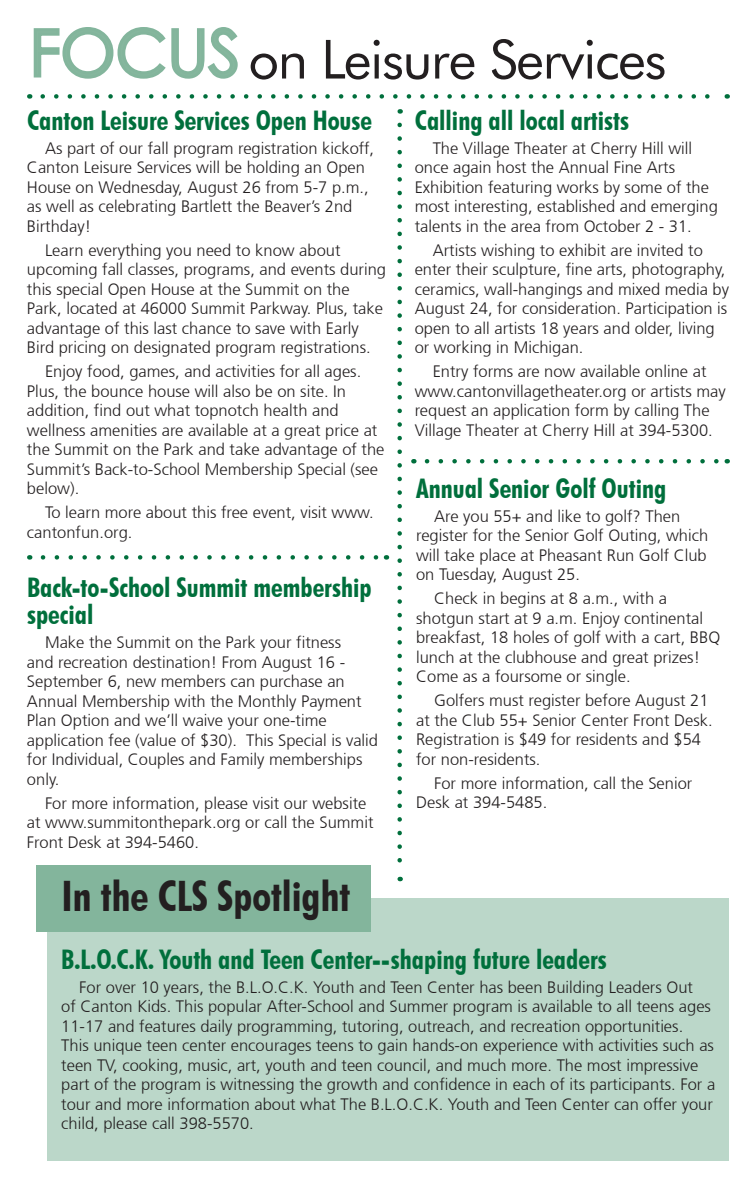
<style>
.page{position:relative;width:756px;height:1188px;background:#fff}
.page>*{position:absolute;margin:0;border:0;box-sizing:border-box;transform-origin:0 0}
.t1{font:54px "Futura BT";letter-spacing:-.025em;color:#231f20}
.t2{font:700 condensed 42px "Futura BT";color:#231f20}
.t3{font:700 condensed 27px/27px "Futura BT";color:#006f3c}
.t4{font:300 16.5px/19.5px "Frutiger";color:#231f20}
</style>
<div class="page">
<svg style="left:43px;top:94px;width:667px;height:5px"></svg>
<svg style="left:33px;top:27px;width:205px;height:52px"></svg>
<svg style="left:397px;top:125px;width:5px;height:756px"></svg>
<svg style="left:427px;top:459px;width:292px;height:5px"></svg>
<svg style="left:43px;top:555px;width:336px;height:5px"></svg>
<div style="left:48px;top:899px;width:681px;height:262px;background:#bbd7c9"></div>
<div style="left:37px;top:865px;width:334px;height:67px;background:#83b59c"></div>
<p class="t1" style="left:248px;top:27px;width:420px">on Leisure Services</p>
<p class="t3" style="left:27px;top:106px;width:347px">Canton Leisure Services Open House</p>
<p class="t4" style="left:27px;top:138px;width:349px;text-indent:18px">As part of our fall program registration kickoff, Canton Leisure Services will be holding an Open House on Wednesday, August 26 from 5-7 p.m., as well as celebrating Bartlett the Beaver’s 2nd Birthday!</p>
<p class="t4" style="left:27px;top:240px;width:361px;text-indent:18px">Learn everything you need to know about upcoming fall classes, programs, and events during this special Open House at the Summit on the Park, located at 46000 Summit Parkway. Plus, take advantage of this last chance to save with Early Bird pricing on designated program registrations.</p>
<p class="t4" style="left:27px;top:362px;width:359px;text-indent:18px">Enjoy food, games, and activities for all ages.<br>Plus, the bounce house will also be on site. In addition, find out what topnotch health and wellness amenities are available at a great price at the Summit on the Park and take advantage of the Summit’s Back-to-School Membership Special (see below).</p>
<p class="t4" style="left:27px;top:503px;width:348px;text-indent:18px">To learn more about this free event, visit www. cantonfun.org.</p>
<p class="t3" style="left:27px;top:574px;width:346px">Back-to-School Summit membership special</p>
<p class="t4" style="left:27px;top:633px;width:353px;text-indent:18px">Make the Summit on the Park your fitness<br>and recreation destination! From August 16 - September 6, new members can purchase an Annual Membership with the Monthly Payment Plan Option and we’ll waive your one-time application fee (value of $30). This Special is valid for Individual, Couples and Family memberships only.</p>
<p class="t4" style="left:27px;top:793px;width:348px;text-indent:18px">For more information, please visit our website at www.summitonthepark.org or call the Summit<br>Front Desk at 394-5460.</p>
<p class="t3" style="left:415px;top:106px;width:216px">Calling all local artists</p>
<p class="t4" style="left:415px;top:138px;width:305px;text-indent:18px">The Village Theater at Cherry Hill will once again host the Annual Fine Arts Exhibition featuring works by some of the most interesting, established and emerging talents in the area from October 2 - 31.</p>
<p class="t4" style="left:415px;top:240px;width:316px;text-indent:18px">Artists wishing to exhibit are invited to enter their sculpture, fine arts, photography, ceramics, wall-hangings and mixed media by August 24, for consideration. Participation is open to all artists 18 years and older, living or working in Michigan.</p>
<p class="t4" style="left:415px;top:362px;width:313px;text-indent:18px">Entry forms are now available online at www.cantonvillagetheater.org or artists may request an application form by calling The Village Theater at Cherry Hill at 394-5300.</p>
<p class="t3" style="left:416px;top:475px;width:252px">Annual Senior Golf Outing</p>
<p class="t4" style="left:416px;top:506px;width:294px;text-indent:18px">Are you 55+ and like to golf? Then register for the Senior Golf Outing, which will take place at Pheasant Run Golf Club on Tuesday, August 25.</p>
<p class="t4" style="left:416px;top:589px;width:306px;text-indent:18px">Check in begins at 8 a.m., with a shotgun start at 9 a.m. Enjoy continental breakfast, 18 holes of golf with a cart, BBQ lunch at the clubhouse and great prizes!<br>Come as a foursome or single.</p>
<p class="t4" style="left:416px;top:691px;width:298px;text-indent:18px">Golfers must register before August 21 at the Club 55+ Senior Center Front Desk.<br>Registration is $49 for residents and $54 for non-residents.</p>
<p class="t4" style="left:416px;top:773px;width:278px;text-indent:18px">For more information, call the Senior<br>Desk at 394-5485.</p>
<p class="t2" style="left:62px;top:871px;width:290px">In the CLS Spotlight</p>
<p class="t3" style="left:61px;top:945px;width:547px">B.L.O.C.K. Youth and Teen Center--shaping future leaders</p>
<p class="t4" style="left:61px;top:977px;width:656px;text-indent:18px">For over 10 years, the B.L.O.C.K. Youth and Teen Center has been Building Leaders Out<br>of Canton Kids. This popular After-School and Summer program is available to all teens ages 11-17 and features daily programming, tutoring, outreach, and recreation opportunities.<br>This unique teen center encourages teens to gain hands-on experience with activities such as teen TV, cooking, music, art, youth and teen council, and much more. The most impressive part of the program is witnessing the growth and confidence in each of its participants. For a tour and more information about what The B.L.O.C.K. Youth and Teen Center can offer your child, please call 398-5570.</p>
</div>
